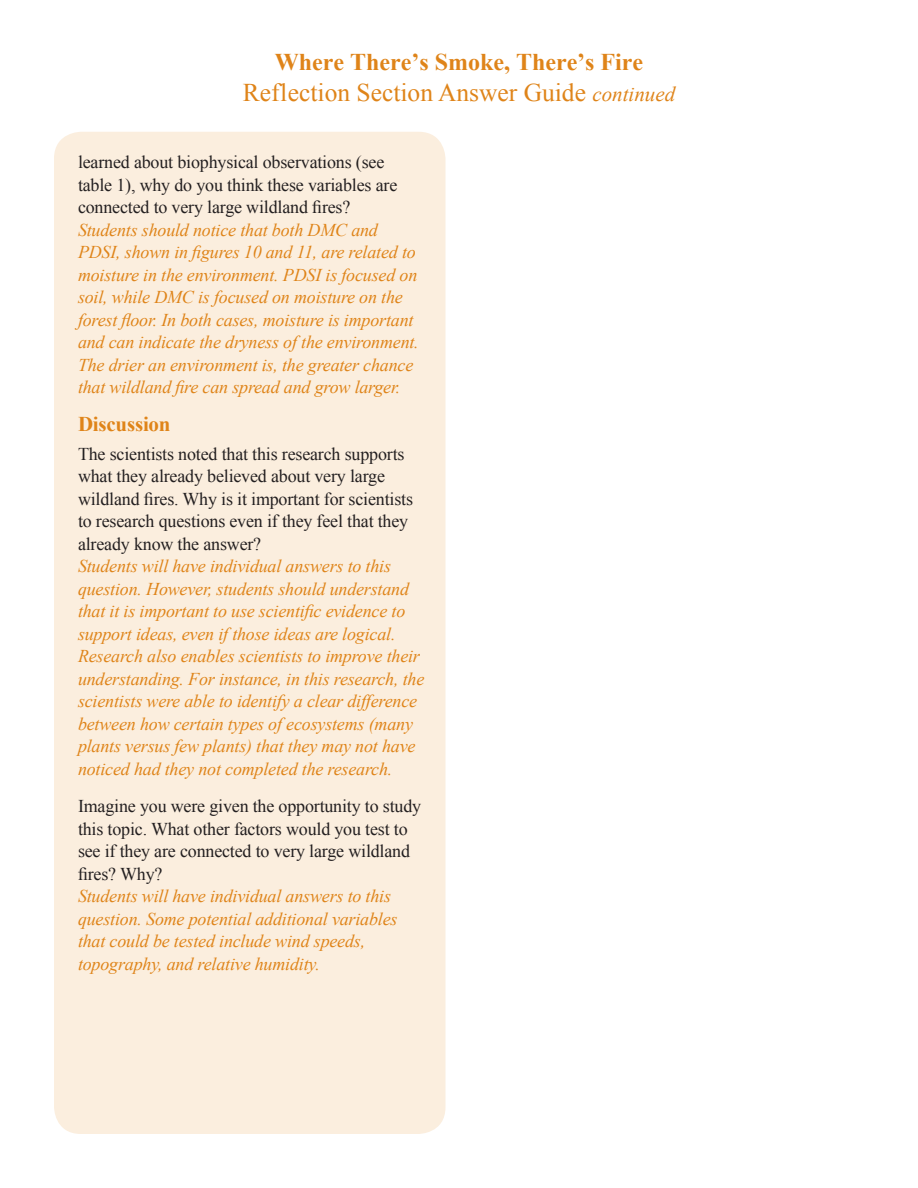
<style>
.page{position:relative;width:918px;height:1188px;background:#fff}
.page>*{position:absolute;margin:0;border:0;box-sizing:border-box;transform-origin:0 0}
.t1{font:25.5px "Times New Roman";color:#df8419}
.t2{font:700 24px "Times New Roman";color:#df8419}
.t3{font:700 21px "Times New Roman";letter-spacing:-.01em;color:#df8419}
.t4{font:italic 18px/22.5px "Times New Roman";letter-spacing:-.01em;color:#df8419}
.t5{font:18px/22.5px "Times New Roman";letter-spacing:-.01em;color:#231f20}
.s1{font-style:italic;font-size:21px}
</style>
<div class="page">
<div style="left:54px;top:132px;width:392px;height:1002px;background:#fbeede;border-radius:27px"></div>
<h2 class="t2" style="left:275px;top:46px;width:370px">Where There’s Smoke, There’s Fire</h2>
<h1 class="t1" style="left:243px;top:75px;width:434px">Reflection Section Answer Guide <span class="s1">continued</span></h1>
<p class="t5" style="left:78px;top:150px;width:321px">learned about biophysical observations (see table 1), why do you think these variables are connected to very large wildland fires?</p>
<p class="t4" style="left:78px;top:218px;width:342px">Students should notice that both DMC and PDSI, shown in figures 10 and 11, are related to moisture in the environment. PDSI is focused on soil, while DMC is focused on moisture on the forest floor. In both cases, moisture is important and can indicate the dryness of the environment.<br>The drier an environment is, the greater chance that wildland fire can spread and grow larger.</p>
<p class="t3" style="left:78px;top:409px;width:94px">Discussion</p>
<p class="t5" style="left:78px;top:442px;width:337px">The scientists noted that this research supports what they already believed about very large wildland fires. Why is it important for scientists to research questions even if they feel that they already know the answer?</p>
<p class="t4" style="left:78px;top:555px;width:348px">Students will have individual answers to this question. However, students should understand that it is important to use scientific evidence to support ideas, even if those ideas are logical.<br>Research also enables scientists to improve their understanding. For instance, in this research, the scientists were able to identify a clear difference between how certain types of ecosystems (many plants versus few plants) that they may not have noticed had they not completed the research.</p>
<p class="t5" style="left:78px;top:795px;width:345px">Imagine you were given the opportunity to study this topic. What other factors would you test to see if they are connected to very large wildland fires? Why?</p>
<p class="t4" style="left:78px;top:885px;width:321px">Students will have individual answers to this question. Some potential additional variables that could be tested include wind speeds, topography, and relative humidity.</p>
</div>
